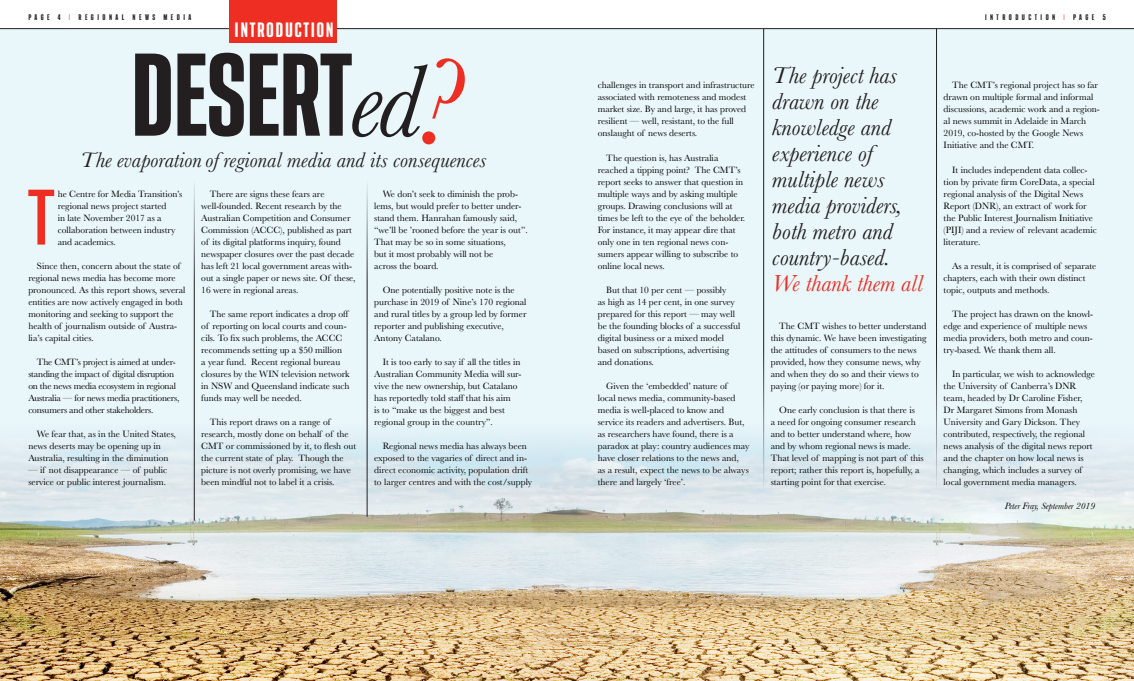
<style>
.page{position:relative;width:1134px;height:681px;background:#fff}
.page>*{position:absolute;margin:0;border:0;box-sizing:border-box;transform-origin:0 0}
.t1{font:800 condensed 108px "HK Compression";letter-spacing:-.02em;color:#231f20}
.t2{font:ultra-condensed 76px "Univers";color:#ee2e22}
.t3{font:italic 24px/26px "Baskerville";color:#231f20}
.t4{font:italic 22px "Baskerville";color:#231f20}
.t5{font:800 condensed 19.1px "HK Compression";letter-spacing:.08em;color:#fff}
.Text_-_indent{font:9.5px/12px "Baskerville";color:#000}
.Text_-_indent-2{font:9.5px/12px "Baskerville";letter-spacing:-.02em;color:#000}
.Text_-_indent-3{font:italic 9.5px "Baskerville";color:#000}
.t6{font:800 condensed 7.5px "HK Compression";letter-spacing:.46em;color:#231f20}
.s1{color:#ee2e22}
.s2{font-family:"Baskerville";font-weight:400;font-style:italic;font-stretch:normal;font-size:106px}
.s3{font-family:"Baskerville";font-weight:400;font-style:italic;font-stretch:normal;font-size:126px;color:#ee2e22}
</style>
<div class="page">
<div style="left:0;top:28px;width:1134px;height:652px;background:#e9f6fa"></div>
<img style="left:0;top:241px;width:1134px;height:439px">
<hr style="left:194px;top:180px;width:1px;height:340px;background:#231f20">
<hr style="left:763px;top:29px;width:1px;height:459px;background:#231f20">
<hr style="left:367px;top:180px;width:1px;height:336px;background:#231f20">
<hr style="left:936px;top:29px;width:1px;height:459px;background:#231f20">
<hr style="left:0;top:28px;width:1134px;height:1px;background:#231f20">
<div style="left:230px;top:0;width:107px;height:43px;background:#ee2e22"></div>
<p class="t6" style="left:28px;top:12px;width:165px">PAGE 4 <span class="s1">|</span> REGIONAL NEWS MEDIA</p>
<p class="t5" style="left:235px;top:18px;width:101px">INTRODUCTION</p>
<p class="t1" style="left:130px;top:27px;width:332px">DESERT<span class="s2">ed</span><span class="s3">?</span></p>
<p class="t4" style="left:81px;top:145px;width:407px">The evaporation of regional media and its consequences</p>
<p class="t2" style="left:28px;top:174px;width:28px">T</p>
<p class="Text_-_indent" style="left:58px;top:187px;width:126px">he Centre for Media Transition’s regional news project started<br>in late November 2017 as a collaboration between industry and academics.</p>
<p class="Text_-_indent" style="left:28px;top:259px;width:159px;text-indent:9px">Since then, concern about the state of regional news media has become more pronounced. As this report shows, several entities are now actively engaged in both monitoring and seeking to support the health of journalism outside of Austra&shy;lia’s capital cities.</p>
<p class="Text_-_indent-2" style="left:28px;top:355px;width:153px;text-indent:9px">The CMT’s project is aimed at under&shy;standing the impact of digital disruption on the news media ecosystem in regional Australia — for news media practitioners, consumers and other stakeholders.</p>
<p class="Text_-_indent" style="left:28px;top:427px;width:149px;text-indent:9px">We fear that, as in the United States, news deserts may be opening up in<br>Australia, resulting in the diminution</p>
<p class="Text_-_indent" style="left:28px;top:463px;width:140px">— if not disappearance — of public service or public interest journalism.</p>
<p class="Text_-_indent" style="left:201px;top:187px;width:156px;text-indent:9px">There are signs these fears are well-founded. Recent research by the Australian Competition and Consumer Commission (ACCC), published as part of its digital platforms inquiry, found newspaper closures over the past decade has left 21 local government areas with&shy;out a single paper or news site. Of these, 16 were in regional areas.</p>
<p class="Text_-_indent" style="left:201px;top:307px;width:150px;text-indent:9px">The same report indicates a drop off of reporting on local courts and coun&shy;cils. To fix such problems, the ACCC recommends setting up a $50 million<br>a year fund. Recent regional bureau closures by the WIN television network in NSW and Queensland indicate such funds may well be needed.</p>
<p class="Text_-_indent" style="left:201px;top:415px;width:156px;text-indent:9px">This report draws on a range of research, mostly done on behalf of the CMT or commissioned by it, to flesh out the current state of play. Though the picture is not overly promising, we have been mindful not to label it a crisis.</p>
<p class="Text_-_indent" style="left:374px;top:187px;width:155px;text-indent:9px">We don’t seek to diminish the prob&shy;lems, but would prefer to better under&shy;stand them. Hanrahan famously said, “we’ll be ’rooned before the year is out”.<br>That may be so in some situations,<br>but it most probably will not be<br>across the board.</p>
<p class="Text_-_indent" style="left:374px;top:283px;width:154px;text-indent:9px">One potentially positive note is the purchase in 2019 of Nine’s 170 regional and rural titles by a group led by former reporter and publishing executive, Antony Catalano.</p>
<p class="Text_-_indent" style="left:374px;top:355px;width:149px;text-indent:9px">It is too early to say if all the titles in Australian Community Media will sur&shy;vive the new ownership, but Catalano has reportedly told staff that his aim<br>is to “make us the biggest and best regional group in the country”.</p>
<p class="Text_-_indent" style="left:374px;top:439px;width:160px;text-align:center">Regional news media has always been exposed to the vagaries of direct and in&shy;direct economic activity, population drift to larger centres and with the cost/supply</p>
<p class="t6" style="left:985px;top:12px;width:122px">INTRODUCTION <span class="s1">|</span> PAGE 5</p>
<p class="Text_-_indent" style="left:598px;top:79px;width:158px">challenges in transport and infrastructure associated with remoteness and modest market size. By and large, it has proved resilient — well, resistant, to the full onslaught of news deserts.</p>
<p class="Text_-_indent" style="left:598px;top:151px;width:149px;text-indent:9px">The question is, has Australia reached a tipping point? The CMT’s report seeks to answer that question in multiple ways and by asking multiple groups. Drawing conclusions will at times be left to the eye of the beholder.<br>For instance, it may appear dire that only one in ten regional news con&shy;sumers appear willing to subscribe to online local news.</p>
<p class="Text_-_indent" style="left:598px;top:283px;width:144px;text-indent:9px">But that 10 per cent — possibly<br>as high as 14 per cent, in one survey prepared for this report — may well be the founding blocks of a successful digital business or a mixed model based on subscriptions, advertising and donations.</p>
<p class="Text_-_indent" style="left:598px;top:379px;width:153px;text-indent:9px">Given the ‘embedded’ nature of<br>local news media, community-based media is well-placed to know and service its readers and advertisers. But, as researchers have found, there is a paradox at play: country audiences may have closer relations to the news and,<br>as a result, expect the news to be always there and largely ‘free’.</p>
<p class="t3" style="left:772px;top:62px;width:152px">The project has drawn on the knowledge and experience of multiple news media providers, both metro and country-based.<br><span class="s1">We thank them all</span></p>
<p class="Text_-_indent" style="left:771px;top:319px;width:157px;text-indent:9px">The CMT wishes to better understand this dynamic. We have been investigating the attitudes of consumers to the news provided, how they consume news, why and when they do so and their views to paying (or paying more) for it.</p>
<p class="Text_-_indent" style="left:771px;top:403px;width:155px;text-indent:9px">One early conclusion is that there is<br>a need for ongoing consumer research and to better understand where, how and by whom regional news is made.<br>That level of mapping is not part of this report; rather this report is, hopefully, a starting point for that exercise.</p>
<p class="Text_-_indent" style="left:944px;top:79px;width:158px;text-indent:9px">The CMT’s regional project has so far drawn on multiple formal and informal discussions, academic work and a region&shy;al news summit in Adelaide in March 2019, co-hosted by the Google News Initiative and the CMT.</p>
<p class="Text_-_indent" style="left:944px;top:163px;width:155px;text-indent:9px">It includes independent data collec&shy;tion by private firm CoreData, a special regional analysis of the Digital News Report (DNR), an extract of work for the Public Interest Journalism Initiative (PIJI) and a review of relevant academic literature.</p>
<p class="Text_-_indent" style="left:944px;top:259px;width:154px;text-indent:9px">As a result, it is comprised of separate chapters, each with their own distinct topic, outputs and methods.</p>
<p class="Text_-_indent" style="left:944px;top:307px;width:151px;text-indent:9px">The project has drawn on the knowl&shy;edge and experience of multiple news media providers, both metro and coun&shy;try-based. We thank them all.</p>
<p class="Text_-_indent" style="left:944px;top:367px;width:153px;text-indent:9px">In particular, we wish to acknowledge the University of Canberra’s DNR team, headed by Dr Caroline Fisher, Dr Margaret Simons from Monash University and Gary Dickson. They contributed, respectively, the regional news analysis of the digital news report and the chapter on how local news is changing, which includes a survey of local government media managers.</p>
<p class="Text_-_indent-3" style="left:1005px;top:499px;width:92px">Peter Fray, September 2019</p>
</div>
